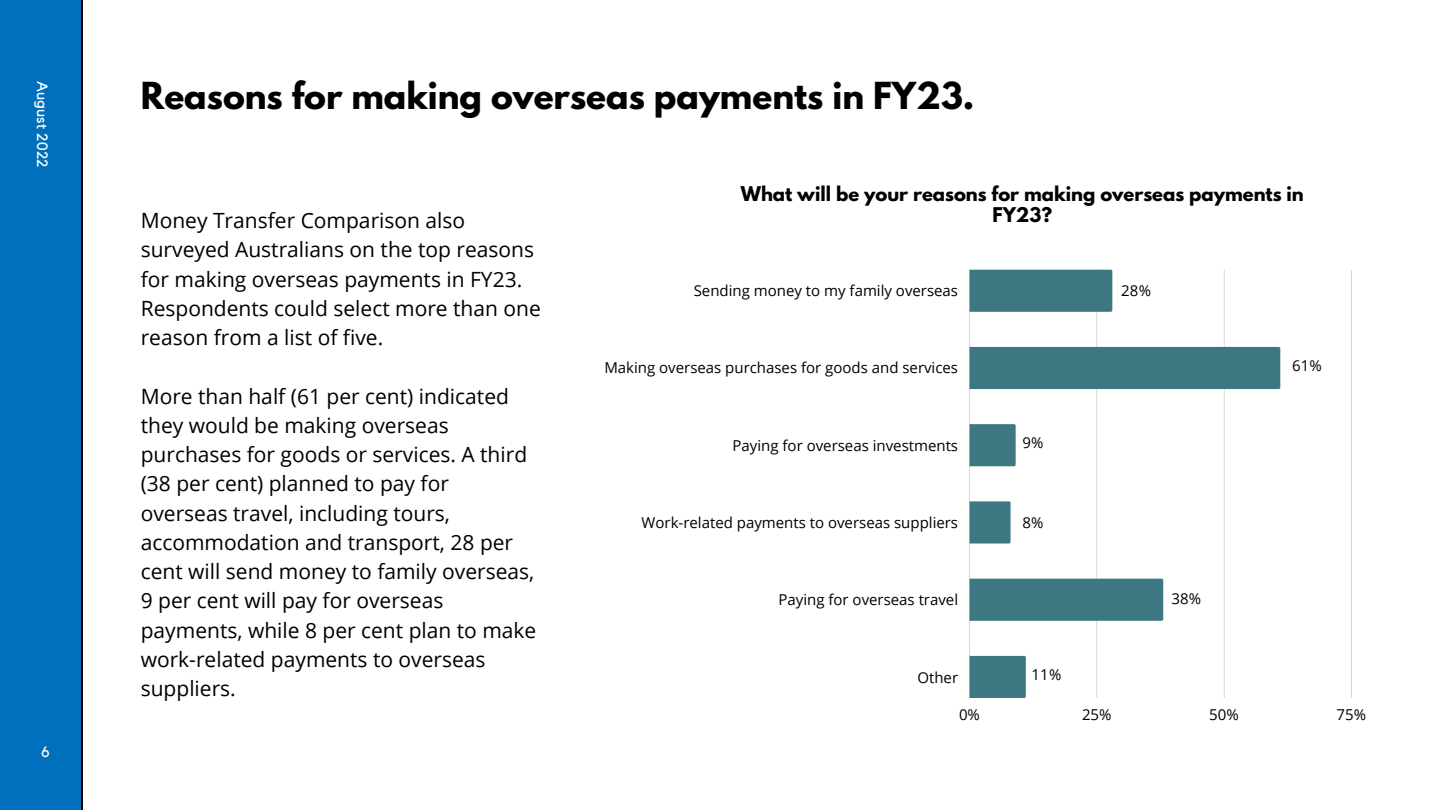
<style>
.page{position:relative;width:1440px;height:810px;background:#fff}
.page>*{position:absolute;margin:0;border:0;box-sizing:border-box;transform-origin:0 0}
.t1{font:700 33px "League Spartan";color:#000}
.t2{font:21px/29.2px "Open Sans";color:#000}
.t3{font:700 18px/21.3px "League Spartan";color:#000;text-align:center}
.t4{font:15px "Open Sans";color:#000}
.t5{font:15px "Kollektif";letter-spacing:.01em;color:#fff}
</style>
<div class="page">
<div style="left:0;top:0;width:82px;height:810px;background:#0070bc"></div>
<hr style="left:81px;top:0;width:1px;height:810px;background:#000">
<hr style="left:969px;top:270px;width:1px;height:428px;background:#000">
<hr style="left:1097px;top:270px;width:1px;height:428px;background:#000">
<hr style="left:1224px;top:270px;width:1px;height:428px;background:#000">
<hr style="left:1351px;top:270px;width:1px;height:428px;background:#000">
<div style="left:970px;top:270px;width:142px;height:42px;background:#3c7782"></div>
<div style="left:970px;top:347px;width:310px;height:42px;background:#3c7782"></div>
<div style="left:970px;top:424px;width:46px;height:42px;background:#3c7782"></div>
<div style="left:970px;top:501px;width:41px;height:43px;background:#3c7782"></div>
<div style="left:970px;top:579px;width:193px;height:42px;background:#3c7782"></div>
<div style="left:970px;top:656px;width:56px;height:42px;background:#3c7782"></div>
<p class="t5" style="left:49px;top:81px;width:88px;rotate:90deg">August 2022</p>
<p class="t5" style="left:41px;top:745px;width:10px">6</p>
<h1 class="t1" style="left:141px;top:79px;width:835px">Reasons for making overseas payments in FY23.</h1>
<p class="t2" style="left:141px;top:205px;width:402px">Money Transfer Comparison also surveyed Australians on the top reasons for making overseas payments in FY23.<br>Respondents could select more than one reason from a list of five.</p>
<p class="t2" style="left:141px;top:381px;width:397px">More than half (61 per cent) indicated they would be making overseas purchases for goods or services. A third (38 per cent) planned to pay for overseas travel, including tours, accommodation and transport, 28 per cent will send money to family overseas, 9 per cent will pay for overseas payments, while 8 per cent plan to make work-related payments to overseas suppliers.</p>
<p class="t3" style="left:741px;top:185px;width:564px">What will be your reasons for making overseas payments in<br>FY23?</p>
<p class="t4" style="left:694px;top:280px;width:266px">Sending money to my family overseas</p>
<p class="t4" style="left:1121px;top:280px;width:31px">28%</p>
<p class="t4" style="left:604px;top:357px;width:355px">Making overseas purchases for goods and services</p>
<p class="t4" style="left:1292px;top:355px;width:31px">61%</p>
<p class="t4" style="left:733px;top:435px;width:227px">Paying for overseas investments</p>
<p class="t4" style="left:1022px;top:432px;width:23px">9%</p>
<p class="t4" style="left:642px;top:512px;width:318px">Work-related payments to overseas suppliers</p>
<p class="t4" style="left:1022px;top:512px;width:23px">8%</p>
<p class="t4" style="left:778px;top:589px;width:181px">Paying for overseas travel</p>
<p class="t4" style="left:1172px;top:588px;width:31px">38%</p>
<p class="t4" style="left:917px;top:667px;width:42px">Other</p>
<p class="t4" style="left:1032px;top:664px;width:31px">11%</p>
<p class="t4" style="left:959px;top:704px;width:22px">0%</p>
<p class="t4" style="left:1082px;top:704px;width:31px">25%</p>
<p class="t4" style="left:1209px;top:704px;width:31px">50%</p>
<p class="t4" style="left:1337px;top:704px;width:31px">75%</p>
</div>
